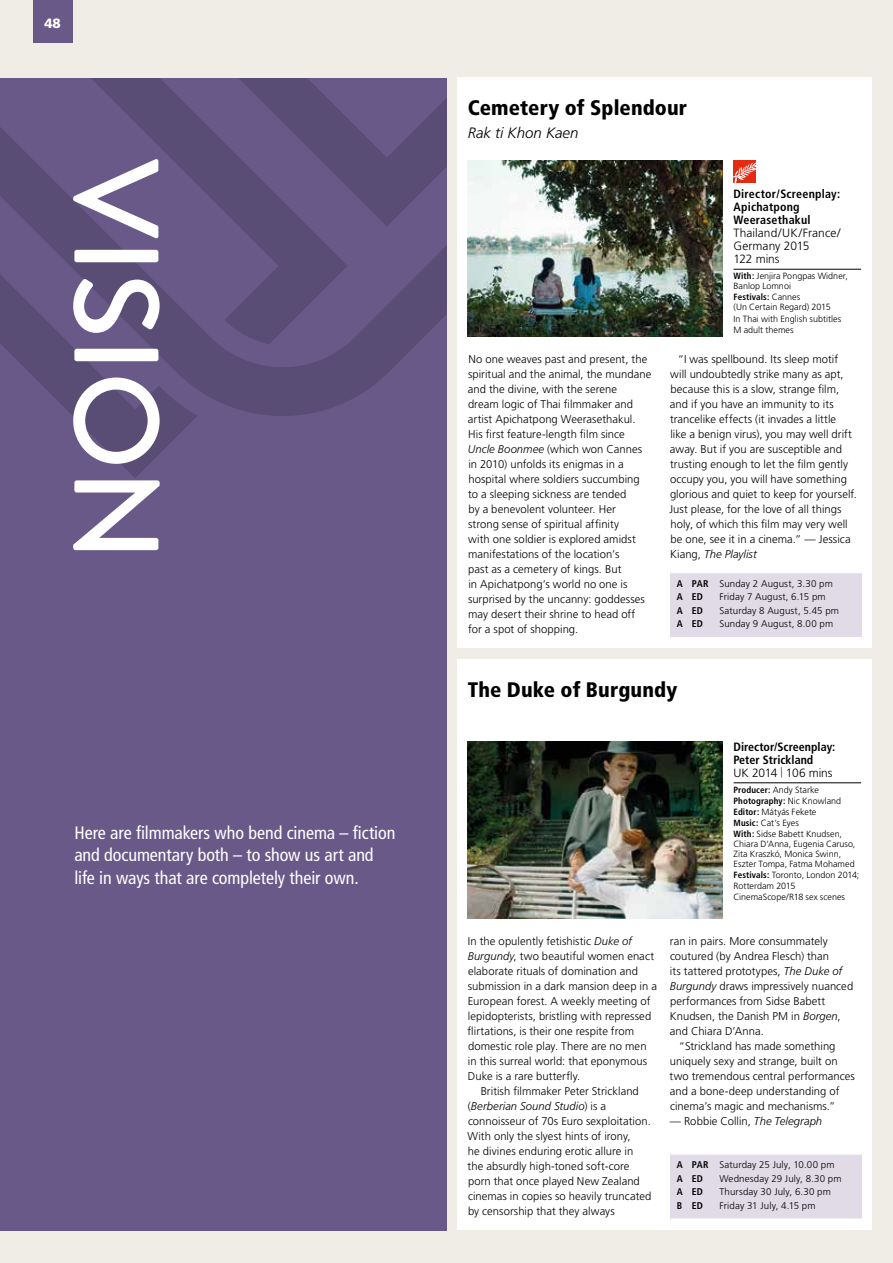
<style>
.page{position:relative;width:893px;height:1263px;background:#f0ede7}
.page>*{position:absolute;margin:0;border:0;box-sizing:border-box;transform-origin:0 0}
.t1{font:500 120px "Brandon Grotesque";letter-spacing:-.005em;color:#fff}
.t2{font:900 condensed 21px "Frutiger";letter-spacing:.005em;color:#000}
.t3{font:condensed 18px/22.5px "Frutiger";letter-spacing:-.005em;color:#fff}
.t4{font:italic 300 15px "Frutiger";color:#000}
.t5{font:900 13.5px "Frutiger";color:#fff}
.t6{font:700 condensed 12px/13.2px "Frutiger";letter-spacing:.01em;color:#000}
.t7{font:300 12px/13.2px "Frutiger";color:#000}
.t8{font:300 11.25px/15px "Frutiger LT Pro";letter-spacing:.005em;color:#000}
.t9{font:italic 300 11.25px "Frutiger";letter-spacing:.005em;color:#000}
.t10{font:300 9.75px/13.5px "Frutiger";letter-spacing:.01em;color:#000}
.t11{font:700 condensed 9.75px "Frutiger";letter-spacing:.025em;color:#000}
.t12{font:300 9px/10.2px "Frutiger LT Pro";color:#000}
.t13{font:700 condensed 9px "Frutiger";letter-spacing:.01em;color:#000}
.s1{font-family:"Frutiger";font-weight:700;font-stretch:condensed}
.s2{font-family:"Frutiger LT Pro";font-weight:300;font-stretch:normal}
.s3{font-family:"Frutiger";font-style:italic}
.s4{font-family:"Frutiger LT Pro";font-style:normal}
.s5{font-weight:700;font-stretch:condensed}
.s6{font-weight:300;font-stretch:normal}
.s7{font-weight:300;font-size:10.5px}
</style>
<div class="page">
<div style="left:0;top:78px;width:446px;height:1153px;background:#695989"></div>
<svg style="left:0;top:78px;width:446px;height:400px"></svg>
<div style="left:33px;top:0;width:40px;height:43px;background:#695989"></div>
<div style="left:457px;top:78px;width:415px;height:570px;background:#fff"></div>
<div style="left:457px;top:659px;width:415px;height:570px;background:#fff"></div>
<hr style="left:733px;top:269px;width:128px;height:1px;background:#000">
<img style="left:468px;top:161px;width:255px;height:176px">
<div style="left:670px;top:571px;width:192px;height:68px;background:#e0dbe7"></div>
<hr style="left:670px;top:569px;width:192px;height:4px;background:#fff">
<hr style="left:670px;top:637px;width:192px;height:4px;background:#fff">
<hr style="left:733px;top:782px;width:128px;height:1px;background:#000">
<img style="left:468px;top:742px;width:255px;height:176px">
<div style="left:670px;top:1153px;width:192px;height:67px;background:#e0dbe7"></div>
<hr style="left:670px;top:1151px;width:192px;height:4px;background:#fff">
<svg style="left:670px;top:1218px;width:192px;height:3px"></svg>
<div style="left:733px;top:161px;width:23px;height:22px;background:#e52a13"></div>
<svg style="left:733px;top:162px;width:23px;height:21px"></svg>
<p class="t5" style="left:44px;top:15px;width:18px">48</p>
<h1 class="t1" style="left:199px;top:159px;width:404px;rotate:90deg">VISION</h1>
<h3 class="t3" style="left:74px;top:821px;width:322px">Here are filmmakers who bend cinema – fiction and documentary both – to show us art and life in ways that are completely their own.</h3>
<h2 class="t2" style="left:468px;top:95px;width:221px">Cemetery of Splendour</h2>
<h3 class="t4" style="left:468px;top:124px;width:112px">Rak ti Khon Kaen</h3>
<p class="t6" style="left:733px;top:187px;width:108px">Director/Screenplay:<br>Apichatpong<br>Weerasethakul</p>
<p class="t7" style="left:733px;top:226px;width:108px">Thailand/UK/France/<br>Germany 2015<br>122 mins</p>
<p class="t12" style="left:733px;top:271px;width:116px"><span class="s1">With:</span> Jenjira Pongpas Widner,<br>Banlop Lomnoi</p>
<p class="t13" style="left:733px;top:292px;width:68px">Festivals: <span class="s2">Cannes</span></p>
<p class="t12" style="left:733px;top:302px;width:109px;line-height:11.1px">(Un Certain Regard) 2015<br>In Thai with English subtitles<br>M adult themes</p>
<p class="t8" style="left:468px;top:352px;width:185px">No one weaves past and present, the spiritual and the animal, the mundane and the divine, with the serene<br>dream logic of Thai filmmaker and artist Apichatpong Weerasethakul.<br>His first feature-length film since <span class="s3">Uncle Boonmee</span> (which won Cannes in 2010) unfolds its enigmas in a hospital where soldiers succumbing to a sleeping sickness are tended<br>by a benevolent volunteer. Her<br>strong sense of spiritual affinity<br>with one soldier is explored amidst manifestations of the location’s<br>past as a cemetery of kings. But<br>in Apichatpong’s world no one is surprised by the uncanny: goddesses may desert their shrine to head off for a spot of shopping.</p>
<p class="t8" style="left:669px;top:352px;width:189px;text-indent:8px">“I was spellbound. Its sleep motif will undoubtedly strike many as apt, because this is a slow, strange film, and if you have an immunity to its trancelike effects (it invades a little<br>like a benign virus), you may well drift away. But if you are susceptible and trusting enough to let the film gently occupy you, you will have something glorious and quiet to keep for yourself.<br>Just please, for the love of all things holy, of which this film may very well be one, see it in a cinema.” — Jessica</p>
<p class="t9" style="left:670px;top:548px;width:88px"><span class="s4">Kiang,</span> The Playlist</p>
<p class="t10" style="left:677px;top:577px;width:158px"><span class="s5">A PAR</span> Sunday 2 August, 3.30 pm<br><span class="s5">A ED</span></p>
<p class="t10" style="left:719px;top:590px;width:108px">Friday 7 August, 6.15 pm</p>
<p class="t11" style="left:677px;top:605px;width:28px">A ED</p>
<p class="t10" style="left:719px;top:604px;width:121px">Saturday 8 August, 5.45 pm</p>
<p class="t11" style="left:677px;top:618px;width:28px">A ED</p>
<p class="t10" style="left:719px;top:617px;width:115px">Sunday 9 August, 8.00 pm</p>
<h2 class="t2" style="left:468px;top:677px;width:211px">The Duke of Burgundy</h2>
<p class="t6" style="left:733px;top:740px;width:103px">Director/Screenplay:<br>Peter Strickland<br><span class="s6">UK 2014</span> <span class="s7">|</span> <span class="s6">106 mins</span></p>
<p class="t12" style="left:733px;top:785px;width:87px"><span class="s1">Producer:</span> Andy Starke</p>
<p class="t13" style="left:733px;top:795px;width:109px">Photography: <span class="s2">Nic Knowland</span></p>
<p class="t12" style="left:733px;top:806px;width:110px;line-height:11.1px"><span class="s1">Editor:</span> Mátyás Fekete<br><span class="s1">Music:</span> Cat’s Eyes<br><span class="s1">With:</span> Sidse Babett Knudsen,</p>
<p class="t12" style="left:733px;top:839px;width:123px">Chiara D’Anna, Eugenia Caruso,<br>Zita Kraszkó, Monica Swinn,<br>Eszter Tompa, Fatma Mohamed</p>
<p class="t12" style="left:733px;top:870px;width:127px"><span class="s1">Festivals:</span> Toronto, London 2014;<br>Rotterdam 2015</p>
<p class="t12" style="left:733px;top:891px;width:113px">CinemaScope/R18 sex scenes</p>
<p class="t8" style="left:468px;top:933px;width:166px">In the opulently fetishistic <span class="s3">Duke of</span></p>
<p class="t8" style="left:468px;top:948px;width:188px"><span class="s3">Burgundy</span>, two beautiful women enact</p>
<p class="t8" style="left:468px;top:963px;width:171px">elaborate rituals of domination and</p>
<p class="t8" style="left:468px;top:978px;width:191px">submission in a dark mansion deep in a</p>
<p class="t8" style="left:468px;top:993px;width:184px">European forest. A weekly meeting of</p>
<p class="t8" style="left:468px;top:1008px;width:185px">lepidopterists, bristling with repressed</p>
<p class="t8" style="left:468px;top:1023px;width:168px">flirtations, is their one respite from</p>
<p class="t8" style="left:468px;top:1038px;width:180px">domestic role play. There are no men</p>
<p class="t8" style="left:468px;top:1053px;width:181px">in this surreal world: that eponymous</p>
<p class="t8" style="left:468px;top:1068px;width:114px">Duke is a rare butterfly.</p>
<p class="t8" style="left:481px;top:1083px;width:160px">British filmmaker Peter Strickland</p>
<p class="t9" style="left:468px;top:1099px;width:140px"><span class="s4">(</span>Berberian Sound Studio<span class="s4">) is a</span></p>
<p class="t8" style="left:468px;top:1113px;width:185px">connoisseur of 70s Euro sexploitation.<br>With only the slyest hints of irony,<br>he divines enduring erotic allure in the absurdly high-toned soft-core porn that once played New Zealand cinemas in copies so heavily truncated by censorship that they always</p>
<p class="t8" style="left:670px;top:933px;width:159px">ran in pairs. More consummately</p>
<p class="t8" style="left:670px;top:948px;width:161px">coutured (by Andrea Flesch) than</p>
<p class="t8" style="left:670px;top:963px;width:174px">its tattered prototypes, <span class="s3">The Duke of</span></p>
<p class="t8" style="left:670px;top:978px;width:185px"><span class="s3">Burgundy</span> draws impressively nuanced</p>
<p class="t8" style="left:670px;top:993px;width:157px">performances from Sidse Babett</p>
<p class="t8" style="left:670px;top:1008px;width:172px">Knudsen, the Danish PM in <span class="s3">Borgen</span>,</p>
<p class="t8" style="left:670px;top:1023px;width:95px">and Chiara D’Anna.</p>
<p class="t8" style="left:679px;top:1038px;width:158px">“Strickland has made something</p>
<p class="t8" style="left:670px;top:1053px;width:169px">uniquely sexy and strange, built on</p>
<p class="t8" style="left:670px;top:1068px;width:187px">two tremendous central performances</p>
<p class="t8" style="left:670px;top:1083px;width:171px">and a bone-deep understanding of</p>
<p class="t8" style="left:670px;top:1098px;width:167px">cinema’s magic and mechanisms.”</p>
<p class="t8" style="left:670px;top:1113px;width:154px">— Robbie Collin, <span class="s3">The Telegraph</span></p>
<p class="t10" style="left:677px;top:1158px;width:159px"><span class="s5">A PAR</span> Saturday 25 July, 10.00 pm<br><span class="s5">A ED</span></p>
<p class="t10" style="left:719px;top:1171px;width:124px">Wednesday 29 July, 8.30 pm</p>
<p class="t11" style="left:677px;top:1186px;width:28px">A ED</p>
<p class="t10" style="left:719px;top:1185px;width:113px">Thursday 30 July, 6.30 pm</p>
<p class="t11" style="left:677px;top:1199px;width:28px">B ED</p>
<p class="t10" style="left:719px;top:1198px;width:98px">Friday 31 July, 4.15 pm</p>
</div>
